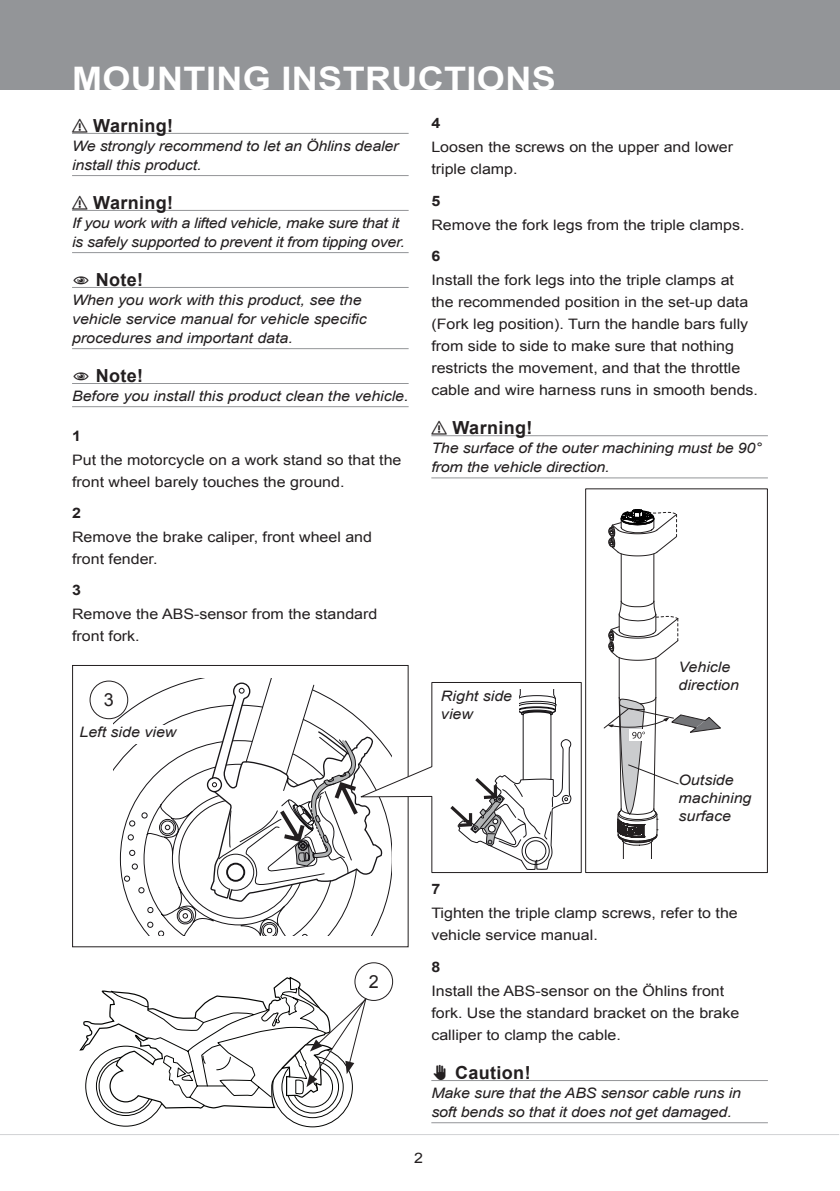
<style>
.page{position:relative;width:840px;height:1191px;background:#fff}
.page>*{position:absolute;margin:0;border:0;box-sizing:border-box;transform-origin:0 0}
.t1{font:700 32.4px "Arial";letter-spacing:.01em;color:#fff;scale:1.11 1}
.t2{font:700 18px "Arial";letter-spacing:.02em;color:#231f20}
.t3{font:18px "Arial";color:#231f20}
.t4{font:14.4px/22px "Arial";color:#231f20;scale:1.11 1}
.t5{font:italic 14.4px/19px "Arial";letter-spacing:-.01em;color:#231f20;scale:1.11 1}
.t6{font:700 14.4px "Arial";color:#231f20;scale:1.11 1}
</style>
<div class="page">
<div style="left:0;top:0;width:839px;height:90px;background:#939598"></div>
<hr style="left:0;top:1134px;width:838px;height:1px;background:#d1d2d4">
<div style="left:72px;top:665px;width:336px;height:282px;border:1px solid #231f20"></div>
<svg style="left:113px;top:678px;width:278px;height:257px"></svg>
<svg style="left:206px;top:678px;width:176px;height:224px"></svg>
<hr style="left:72px;top:133px;width:336px;height:1px;background:#939598">
<hr style="left:72px;top:175px;width:336px;height:1px;background:#939598">
<hr style="left:72px;top:210px;width:336px;height:1px;background:#939598">
<hr style="left:72px;top:252px;width:336px;height:1px;background:#939598">
<hr style="left:72px;top:287px;width:336px;height:1px;background:#939598">
<hr style="left:72px;top:348px;width:336px;height:1px;background:#939598">
<hr style="left:72px;top:383px;width:336px;height:1px;background:#939598">
<hr style="left:72px;top:406px;width:336px;height:1px;background:#939598">
<hr style="left:431px;top:435px;width:336px;height:1px;background:#939598">
<hr style="left:431px;top:477px;width:336px;height:1px;background:#939598">
<div style="left:585px;top:488px;width:182px;height:385px;border:1px solid #231f20"></div>
<div style="left:90px;top:681px;width:38px;height:37px;background:#fff;border-radius:50%"></div>
<div style="left:89px;top:680px;width:39px;height:39px;border:1px solid #231f20;border-radius:50%"></div>
<div style="left:354px;top:962px;width:39px;height:39px;border:1px solid #231f20;border-radius:50%"></div>
<hr style="left:431px;top:1080px;width:336px;height:1px;background:#939598">
<hr style="left:431px;top:1122px;width:336px;height:1px;background:#939598">
<div style="left:79px;top:725px;width:117px;height:18px;background:#fff"></div>
<svg style="left:356px;top:681px;width:226px;height:192px"></svg>
<svg style="left:450px;top:689px;width:121px;height:180px"></svg>
<div style="left:441px;top:689px;width:77px;height:39px;background:#fff"></div>
<svg style="left:603px;top:509px;width:117px;height:349px"></svg>
<svg style="left:79px;top:976px;width:288px;height:151px"></svg>
<h1 class="t1" style="left:72px;top:57px;width:437px">MOUNTING INSTRUCTIONS</h1>
<p class="t2" style="left:72px;top:113px;width:103px">⚠ Warning!</p>
<p class="t5" style="left:72px;top:136px;width:295px">We strongly recommend to let an Öhlins dealer install this product.</p>
<p class="t2" style="left:72px;top:190px;width:103px">⚠ Warning!</p>
<p class="t5" style="left:72px;top:213px;width:301px">If you work with a lifted vehicle, make sure that it is safely supported to prevent it from tipping over.</p>
<p class="t2" style="left:96px;top:267px;width:49px">Note!</p>
<p class="t5" style="left:72px;top:290px;width:267px">When you work with this product, see the vehicle service manual for vehicle specific procedures and important data.</p>
<p class="t2" style="left:96px;top:363px;width:49px">Note!</p>
<p class="t5" style="left:72px;top:386px;width:304px">Before you install this product clean the vehicle.</p>
<p class="t6" style="left:431px;top:113px;width:10px">4</p>
<p class="t4" style="left:431px;top:136px;width:273px">Loosen the screws on the upper and lower triple clamp.</p>
<p class="t6" style="left:431px;top:191px;width:10px">5</p>
<p class="t4" style="left:431px;top:214px;width:283px">Remove the fork legs from the triple clamps.</p>
<p class="t6" style="left:431px;top:246px;width:10px">6</p>
<p class="t4" style="left:431px;top:269px;width:296px">Install the fork legs into the triple clamps at the recommended position in the set-up data (Fork leg position). Turn the handle bars fully from side to side to make sure that nothing restricts the movement, and that the throttle cable and wire harness runs in smooth bends.</p>
<p class="t2" style="left:431px;top:415px;width:103px">⚠ Warning!</p>
<p class="t5" style="left:431px;top:438px;width:299px">The surface of the outer machining must be 90° from the vehicle direction.</p>
<p class="t6" style="left:72px;top:426px;width:10px">1</p>
<p class="t4" style="left:72px;top:449px;width:298px">Put the motorcycle on a work stand so that the front wheel barely touches the ground.</p>
<p class="t6" style="left:72px;top:503px;width:10px">2</p>
<p class="t4" style="left:72px;top:526px;width:272px">Remove the brake caliper, front wheel and front fender.</p>
<p class="t6" style="left:72px;top:581px;width:10px">3</p>
<p class="t4" style="left:72px;top:603px;width:276px">Remove the ABS-sensor from the standard front fork.</p>
<p class="t3" style="left:104px;top:688px;width:12px">3</p>
<p class="t5" style="left:79px;top:722px;width:89px">Left side view</p>
<p class="t3" style="left:368px;top:969px;width:12px">2</p>
<p class="t5" style="left:441px;top:687px;width:66px;line-height:18px">Right side view</p>
<p class="t5" style="left:678px;top:658px;width:56px;line-height:18px">Vehicle direction</p>
<p class="t5" style="left:678px;top:771px;width:67px;line-height:18px">Outside machining surface</p>
<p class="t6" style="left:431px;top:879px;width:10px">7</p>
<p class="t4" style="left:431px;top:902px;width:277px">Tighten the triple clamp screws, refer to the vehicle service manual.</p>
<p class="t6" style="left:431px;top:957px;width:10px">8</p>
<p class="t4" style="left:431px;top:980px;width:279px">Install the ABS-sensor on the Öhlins front fork. Use the standard bracket on the brake calliper to clamp the cable.</p>
<p class="t2" style="left:431px;top:1060px;width:101px">✋ Caution!</p>
<p class="t5" style="left:431px;top:1083px;width:280px">Make sure that the ABS sensor cable runs in soft bends so that it does not get damaged.</p>
<p class="t4" style="left:414px;top:1147px;width:10px">2</p>
</div>
